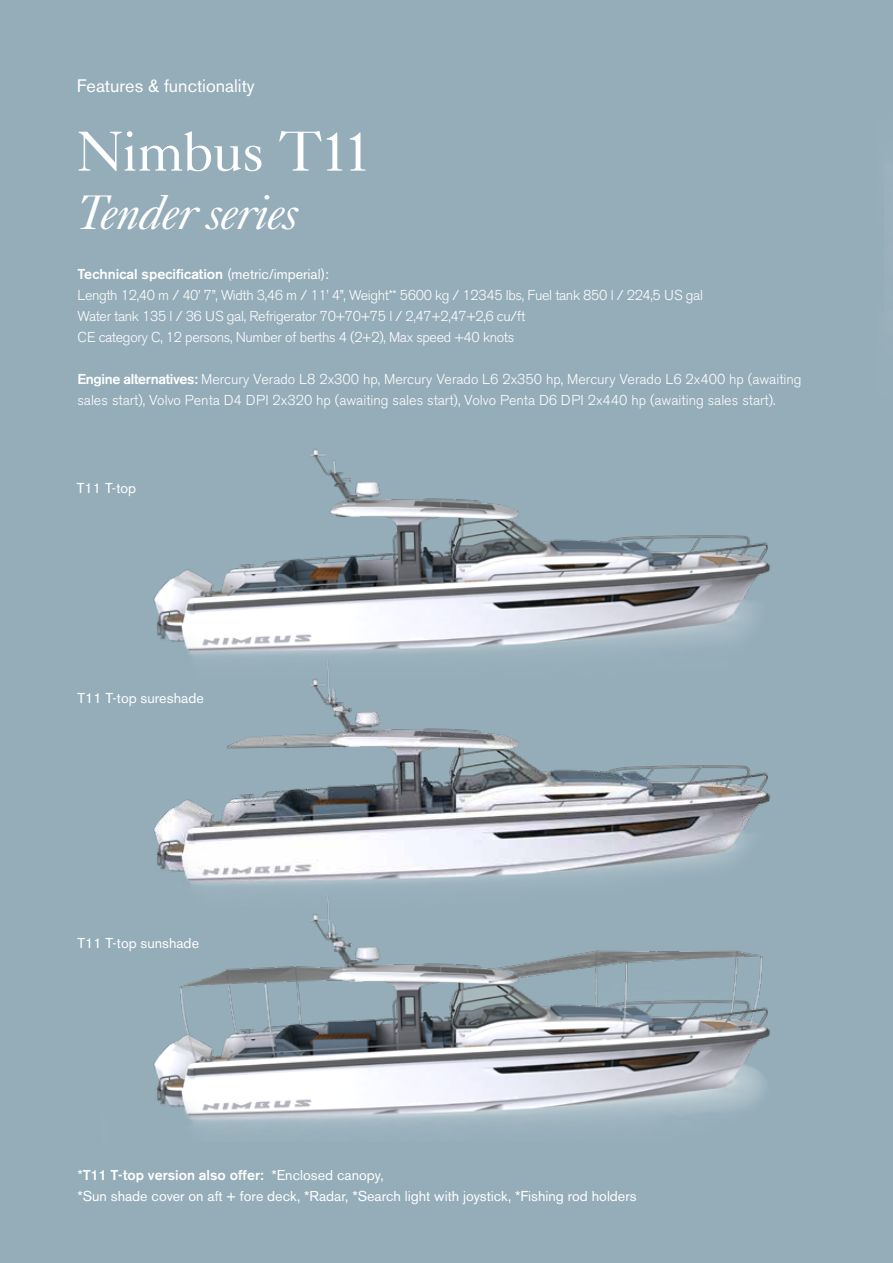
<style>
.page{position:relative;width:893px;height:1263px;background:#94adb9}
.page>*{position:absolute;margin:0;border:0;box-sizing:border-box;transform-origin:0 0}
.t1{font:56.4px "Caslon 540 LT Std";letter-spacing:-.03em;color:#fff}
.t2{font:italic 48.6px "Caslon 540 LT Std";letter-spacing:-.02em;color:#fff}
.t3{font:18px "Akzidenz Grotesk BE";color:#fff}
.t4{font:300 14.25px/21px "Akzidenz Grotesk BE";letter-spacing:-.025em;color:#fff}
.t5{font:300 14.25px/21px "Akzidenz Grotesk BE";color:#fff}
.t6{font:14.25px/21px "Akzidenz Grotesk BE";color:#fff}
.s1{font-weight:500}
.s2{font-weight:400}
</style>
<div class="page">
<img style="left:153px;top:449px;width:617px;height:211px">
<img style="left:154px;top:660px;width:616px;height:227px">
<img style="left:153px;top:895px;width:617px;height:234px">
<p class="t3" style="left:77px;top:75px;width:179px">Features &amp; functionality</p>
<h1 class="t1" style="left:77px;top:117px;width:297px">Nimbus T11</h1>
<h2 class="t2" style="left:77px;top:184px;width:224px">Tender series</h2>
<p class="t4" style="left:77px;top:264px;width:627px"><span class="s1">Technical specification</span> <span class="s2">(metric/imperial):<br></span>Length 12,40 m / 40’ 7”, Width 3,46 m / 11’ 4”, Weight** 5600 kg / 12345 lbs, Fuel tank 850 l / 224,5 US gal Water tank 135 l / 36 US gal, Refrigerator 70+70+75 l / 2,47+2,47+2,6 cu/ft<br>CE category C, 12 persons, Number of berths 4 (2+2), Max speed +40 knots</p>
<p class="t5" style="left:77px;top:369px;width:726px"><span class="s1">Engine alternatives:</span> Mercury Verado L8 2x300 hp, Mercury Verado L6 2x350 hp, Mercury Verado L6 2x400 hp (awaiting sales start), Volvo Penta D4 DPI 2x320 hp (awaiting sales start), Volvo Penta D6 DPI 2x440 hp (awaiting sales start).</p>
<p class="t6" style="left:77px;top:477px;width:61px">T11 T-top</p>
<p class="t6" style="left:77px;top:687px;width:128px">T11 T-top sureshade</p>
<p class="t6" style="left:77px;top:933px;width:123px">T11 T-top sunshade</p>
<p class="t6" style="left:77px;top:1164px;width:561px"><span class="s1">*T11 T-top version also offer:</span> *Enclosed canopy,<br>*Sun shade cover on aft + fore deck, *Radar, *Search light with joystick, *Fishing rod holders</p>
</div>
